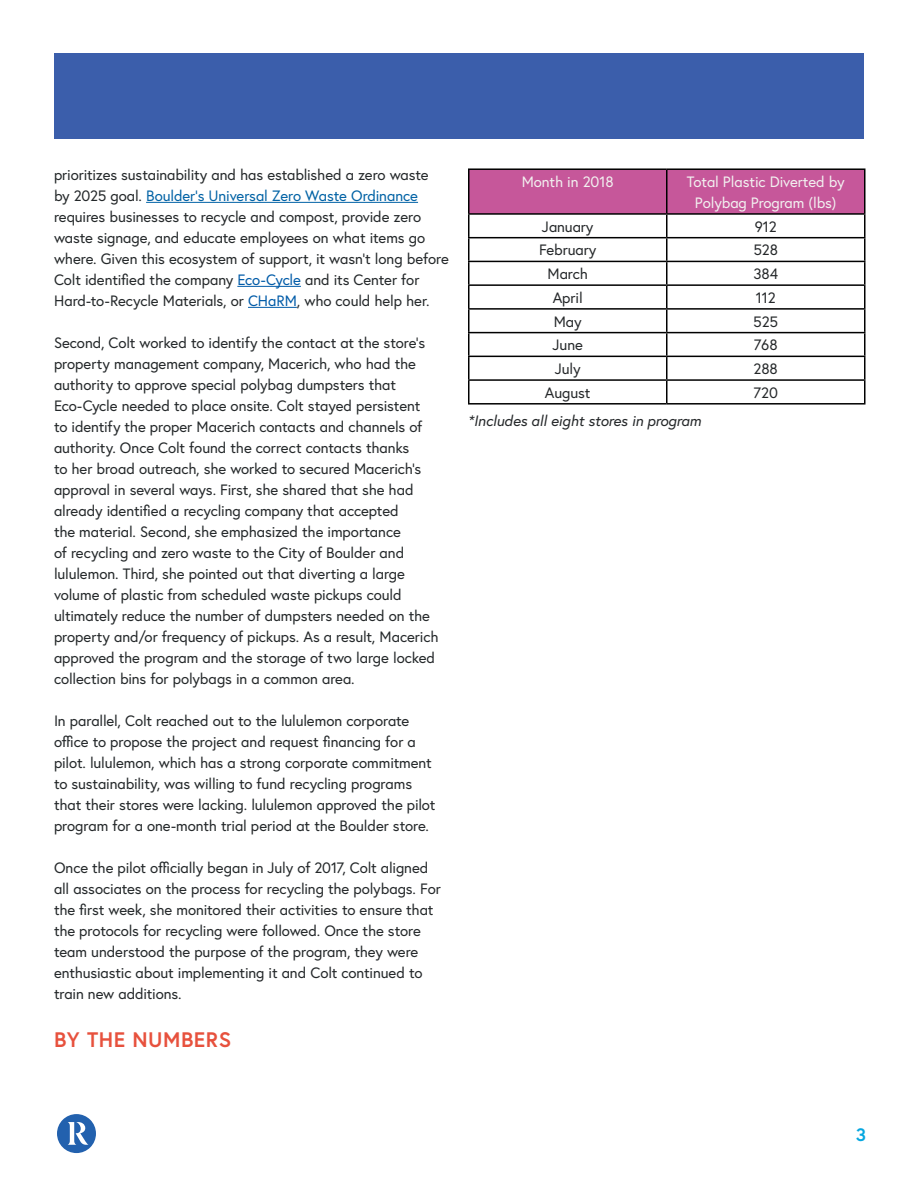
<style>
.page{position:relative;width:918px;height:1188px;background:#fff}
.page>*{position:absolute;margin:0;border:0;box-sizing:border-box;transform-origin:0 0}
.t1{font:700 21px "Europa";letter-spacing:.025em;color:#e7513d}
.t2{font:700 18px "Europa";color:#06a7e0}
.t3{font:15px/21px "Europa";letter-spacing:-.01em;color:#24282a}
.t4{font:15px "Europa";letter-spacing:-.005em;color:#25282a}
.t5{font:15px/21px "Europa";letter-spacing:-.005em;color:#f2f1f0;text-align:center}
.t6{font:italic 15px "Europa";letter-spacing:-.005em;color:#25282a}
.s1{color:#0062a5}
.s2{color:#005ba8}
</style>
<div class="page">
<svg style="left:57px;top:1114px;width:39px;height:39px"></svg>
<div style="left:54px;top:54px;width:810px;height:85px;background:#3b5eab"></div>
<hr style="left:146px;top:202px;width:272px;height:1px;background:#0062a5">
<hr style="left:237px;top:286px;width:64px;height:1px;background:#005ba8">
<hr style="left:248px;top:307px;width:49px;height:1px;background:#005ba8">
<div style="left:470px;top:170px;width:394px;height:43px;background:#c6579a"></div>
<hr style="left:468px;top:168px;width:199px;height:2px;background:#000">
<hr style="left:468px;top:170px;width:2px;height:43px;background:#000">
<hr style="left:667px;top:168px;width:199px;height:2px;background:#000">
<hr style="left:666px;top:170px;width:2px;height:43px;background:#000">
<hr style="left:864px;top:170px;width:2px;height:43px;background:#000">
<hr style="left:468px;top:213px;width:199px;height:2px;background:#000">
<hr style="left:468px;top:215px;width:2px;height:22px;background:#000">
<hr style="left:667px;top:213px;width:199px;height:2px;background:#000">
<hr style="left:666px;top:215px;width:2px;height:22px;background:#000">
<hr style="left:864px;top:215px;width:2px;height:22px;background:#000">
<hr style="left:468px;top:237px;width:199px;height:1px;background:#000">
<hr style="left:468px;top:238px;width:2px;height:23px;background:#000">
<hr style="left:667px;top:237px;width:199px;height:1px;background:#000">
<hr style="left:666px;top:238px;width:2px;height:23px;background:#000">
<hr style="left:864px;top:238px;width:2px;height:23px;background:#000">
<hr style="left:468px;top:261px;width:199px;height:1px;background:#000">
<hr style="left:468px;top:262px;width:2px;height:22px;background:#000">
<hr style="left:667px;top:261px;width:199px;height:1px;background:#000">
<hr style="left:666px;top:262px;width:2px;height:22px;background:#000">
<hr style="left:864px;top:262px;width:2px;height:22px;background:#000">
<hr style="left:468px;top:284px;width:199px;height:2px;background:#000">
<hr style="left:468px;top:286px;width:2px;height:22px;background:#000">
<hr style="left:667px;top:284px;width:199px;height:2px;background:#000">
<hr style="left:666px;top:286px;width:2px;height:22px;background:#000">
<hr style="left:864px;top:286px;width:2px;height:22px;background:#000">
<hr style="left:468px;top:308px;width:199px;height:2px;background:#000">
<hr style="left:468px;top:310px;width:2px;height:22px;background:#000">
<hr style="left:667px;top:308px;width:199px;height:2px;background:#000">
<hr style="left:666px;top:310px;width:2px;height:22px;background:#000">
<hr style="left:864px;top:310px;width:2px;height:22px;background:#000">
<hr style="left:468px;top:332px;width:199px;height:1px;background:#000">
<hr style="left:468px;top:333px;width:2px;height:23px;background:#000">
<hr style="left:667px;top:332px;width:199px;height:1px;background:#000">
<hr style="left:666px;top:333px;width:2px;height:23px;background:#000">
<hr style="left:864px;top:333px;width:2px;height:23px;background:#000">
<hr style="left:468px;top:356px;width:199px;height:1px;background:#000">
<hr style="left:468px;top:357px;width:2px;height:22px;background:#000">
<hr style="left:667px;top:356px;width:199px;height:1px;background:#000">
<hr style="left:666px;top:357px;width:2px;height:22px;background:#000">
<hr style="left:864px;top:357px;width:2px;height:22px;background:#000">
<hr style="left:468px;top:379px;width:199px;height:2px;background:#000">
<hr style="left:468px;top:381px;width:2px;height:22px;background:#000">
<hr style="left:667px;top:379px;width:199px;height:2px;background:#000">
<hr style="left:666px;top:381px;width:2px;height:22px;background:#000">
<hr style="left:864px;top:381px;width:2px;height:22px;background:#000">
<hr style="left:468px;top:403px;width:199px;height:2px;background:#000">
<hr style="left:667px;top:403px;width:199px;height:2px;background:#000">
<p class="t3" style="left:54px;top:164px;width:396px">prioritizes sustainability and has established a zero waste<br>by 2025 goal. <span class="s1">Boulder’s Universal Zero Waste Ordinance </span>requires businesses to recycle and compost, provide zero waste signage, and educate employees on what items go where. Given this ecosystem of support, it wasn’t long before Colt identified the company <span class="s2">Eco-Cycle</span> and its Center for Hard-to-Recycle Materials, or <span class="s2">CHaRM</span>, who could help her.</p>
<p class="t3" style="left:54px;top:332px;width:386px">Second, Colt worked to identify the contact at the store’s property management company, Macerich, who had the authority to approve special polybag dumpsters that Eco-Cycle needed to place onsite. Colt stayed persistent<br>to identify the proper Macerich contacts and channels of authority. Once Colt found the correct contacts thanks<br>to her broad outreach, she worked to secured Macerich’s approval in several ways. First, she shared that she had already identified a recycling company that accepted<br>the material. Second, she emphasized the importance<br>of recycling and zero waste to the City of Boulder and lululemon. Third, she pointed out that diverting a large volume of plastic from scheduled waste pickups could ultimately reduce the number of dumpsters needed on the property and/or frequency of pickups. As a result, Macerich approved the program and the storage of two large locked collection bins for polybags in a common area.</p>
<p class="t3" style="left:54px;top:710px;width:383px">In parallel, Colt reached out to the lululemon corporate office to propose the project and request financing for a pilot. lululemon, which has a strong corporate commitment to sustainability, was willing to fund recycling programs that their stores were lacking. lululemon approved the pilot program for a one-month trial period at the Boulder store.</p>
<p class="t3" style="left:54px;top:857px;width:388px">Once the pilot officially began in July of 2017, Colt aligned all associates on the process for recycling the polybags. For the first week, she monitored their activities to ensure that the protocols for recycling were followed. Once the store team understood the purpose of the program, they were enthusiastic about implementing it and Colt continued to train new additions.</p>
<h1 class="t1" style="left:54px;top:1026px;width:179px">BY THE NUMBERS</h1>
<p class="t5" style="left:522px;top:171px;width:93px">Month in 2018</p>
<p class="t5" style="left:687px;top:171px;width:159px">Total Plastic Diverted by<br>Polybag Program (lbs)</p>
<p class="t4" style="left:542px;top:217px;width:53px">January</p>
<p class="t4" style="left:755px;top:217px;width:24px">912</p>
<p class="t4" style="left:539px;top:241px;width:59px">February</p>
<p class="t4" style="left:753px;top:241px;width:26px">528</p>
<p class="t4" style="left:548px;top:264px;width:42px">March</p>
<p class="t4" style="left:753px;top:264px;width:26px">384</p>
<p class="t4" style="left:553px;top:288px;width:32px">April</p>
<p class="t4" style="left:756px;top:288px;width:21px">112</p>
<p class="t4" style="left:554px;top:312px;width:29px">May</p>
<p class="t4" style="left:753px;top:312px;width:27px">525</p>
<p class="t4" style="left:553px;top:335px;width:32px">June</p>
<p class="t4" style="left:754px;top:335px;width:25px">768</p>
<p class="t4" style="left:555px;top:359px;width:27px">July</p>
<p class="t4" style="left:754px;top:359px;width:26px">288</p>
<p class="t4" style="left:545px;top:383px;width:47px">August</p>
<p class="t4" style="left:754px;top:383px;width:26px">720</p>
<p class="t6" style="left:468px;top:411px;width:235px">*Includes all eight stores in program</p>
<p class="t2" style="left:856px;top:1122px;width:12px">3</p>
</div>
